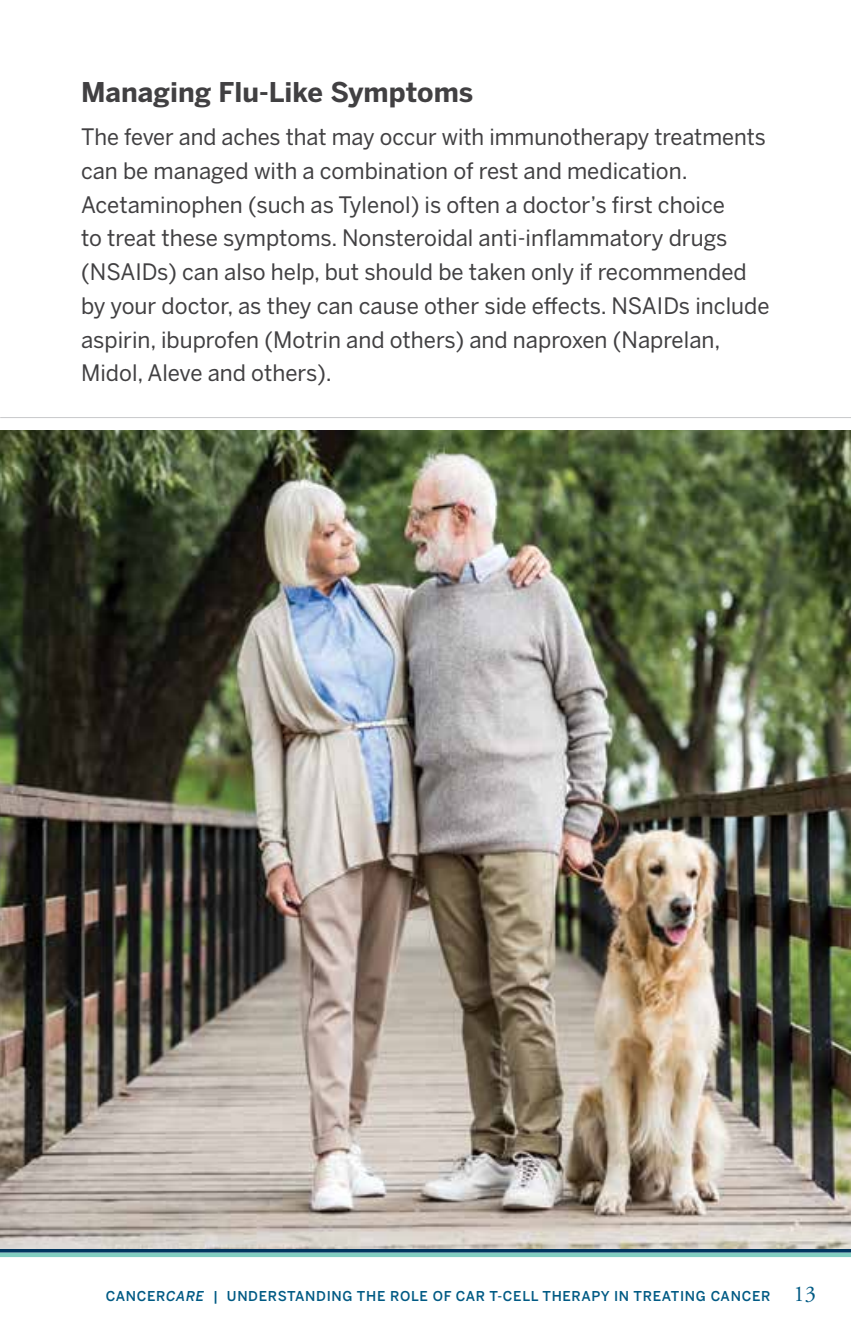
<style>
.page{position:relative;width:851px;height:1337px;background:#fff}
.page>*{position:absolute;margin:0;border:0;box-sizing:border-box;transform-origin:0 0}
.t1{font:700 27px "Benton Sans";color:#414042}
.t2{font:22.5px/33.8px "Benton Sans";color:#414042;scale:.96 1}
.t3{font:500 13.5px "Benton Sans";letter-spacing:.05em;color:#005a84}
.s1{font-style:italic}
.s2{font-family:"Adobe Garamond Pro";font-weight:400;font-size:22.5px}
</style>
<div class="page">
<div style="left:0;top:1252px;width:850px;height:5px;background:#82cec1"></div>
<svg style="left:0;top:1248px;width:850px;height:4px;background:#345a77"></svg>
<img style="left:0;top:431px;width:850px;height:817px">
<hr style="left:0;top:417px;width:850px;height:1px;background:#c7c8ca">
<p class="t1" style="left:81px;top:76px;width:394px">Managing Flu-Like Symptoms</p>
<p class="t2" style="left:81px;top:120px;width:718px">The fever and aches that may occur with immunotherapy treatments can be managed with a combination of rest and medication.<br>Acetaminophen (such as Tylenol) is often a doctor’s first choice<br>to treat these symptoms. Nonsteroidal anti-inflammatory drugs (NSAIDs) can also help, but should be taken only if recommended by your doctor, as they can cause other side effects. NSAIDs include aspirin, ibuprofen (Motrin and others) and naproxen (Naprelan, Midol, Aleve and others).</p>
<p class="t3" style="left:106px;top:1287px;width:711px">CANCER<span class="s1">CARE</span> | UNDERSTANDING THE ROLE OF CAR T-CELL THERAPY IN TREATING CANCER <span class="s2">13</span></p>
</div>
